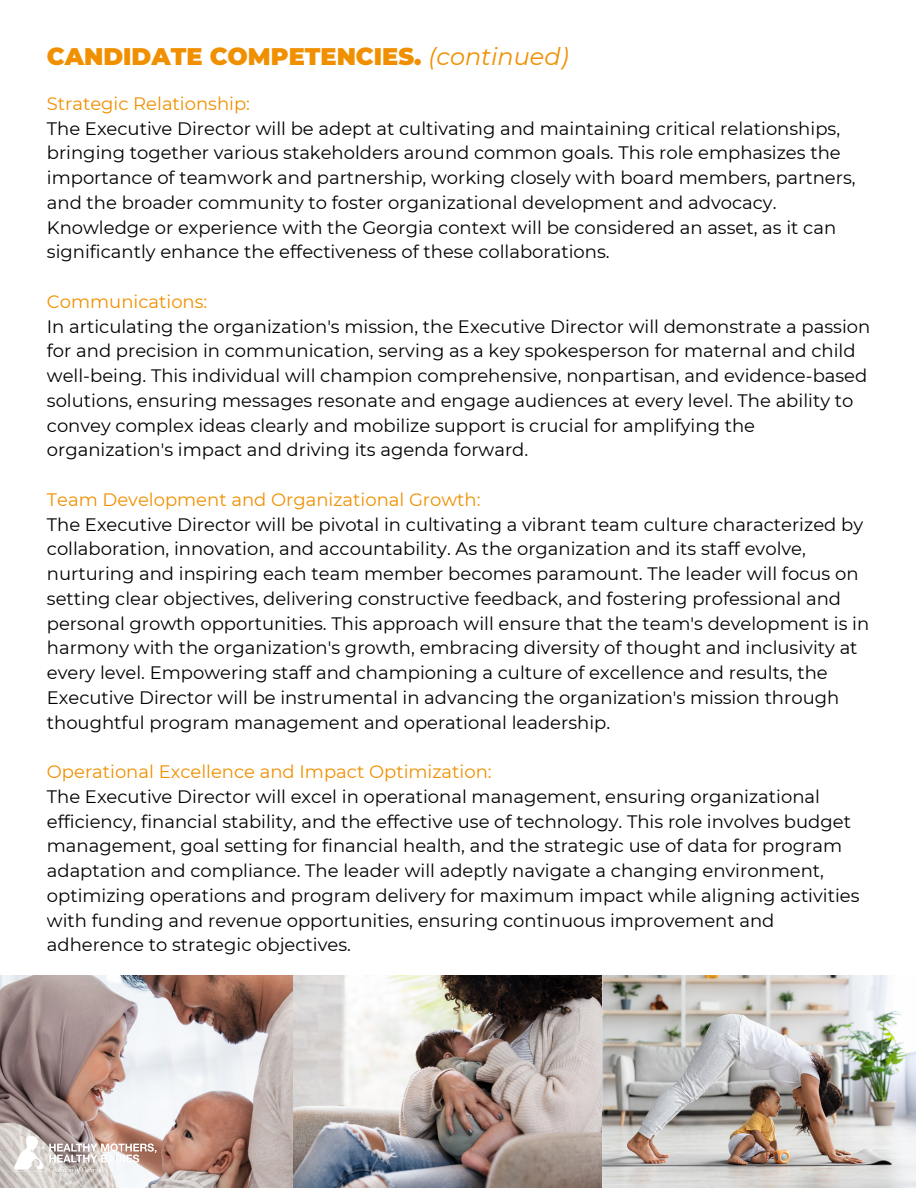
<style>
.page{position:relative;width:918px;height:1188px;background:#fff}
.page>*{position:absolute;margin:0;border:0;box-sizing:border-box;transform-origin:0 0}
.t1{font:900 24px "Montserrat";color:#f09000}
.t2{font:18px/24.8px "Montserrat";color:#000}
.t3{font:18px "Montserrat";color:#f09000}
.s1{font-weight:400;font-style:italic}
</style>
<div class="page">
<img style="left:0;top:975px;width:294px;height:213px">
<img style="left:294px;top:975px;width:622px;height:213px">
<img style="left:13px;top:1119px;width:144px;height:69px">
<h1 class="t1" style="left:47px;top:41px;width:523px">CANDIDATE COMPETENCIES. <span class="s1">(continued)</span></h1>
<p class="t3" style="left:47px;top:93px;width:205px">Strategic Relationship:</p>
<p class="t2" style="left:47px;top:116px;width:810px">The Executive Director will be adept at cultivating and maintaining critical relationships, bringing together various stakeholders around common goals. This role emphasizes the importance of teamwork and partnership, working closely with board members, partners, and the broader community to foster organizational development and advocacy.<br>Knowledge or experience with the Georgia context will be considered an asset, as it can significantly enhance the effectiveness of these collaborations.</p>
<p class="t3" style="left:47px;top:291px;width:162px">Communications:</p>
<p class="t2" style="left:47px;top:314px;width:825px">In articulating the organization's mission, the Executive Director will demonstrate a passion for and precision in communication, serving as a key spokesperson for maternal and child well-being. This individual will champion comprehensive, nonpartisan, and evidence-based solutions, ensuring messages resonate and engage audiences at every level. The ability to convey complex ideas clearly and mobilize support is crucial for amplifying the organization's impact and driving its agenda forward.</p>
<p class="t3" style="left:47px;top:489px;width:435px">Team Development and Organizational Growth:</p>
<p class="t2" style="left:47px;top:512px;width:824px">The Executive Director will be pivotal in cultivating a vibrant team culture characterized by collaboration, innovation, and accountability. As the organization and its staff evolve, nurturing and inspiring each team member becomes paramount. The leader will focus on setting clear objectives, delivering constructive feedback, and fostering professional and personal growth opportunities. This approach will ensure that the team's development is in harmony with the organization's growth, embracing diversity of thought and inclusivity at every level. Empowering staff and championing a culture of excellence and results, the Executive Director will be instrumental in advancing the organization's mission through thoughtful program management and operational leadership.</p>
<p class="t3" style="left:47px;top:761px;width:446px">Operational Excellence and Impact Optimization:</p>
<p class="t2" style="left:47px;top:784px;width:814px">The Executive Director will excel in operational management, ensuring organizational efficiency, financial stability, and the effective use of technology. This role involves budget management, goal setting for financial health, and the strategic use of data for program adaptation and compliance. The leader will adeptly navigate a changing environment, optimizing operations and program delivery for maximum impact while aligning activities with funding and revenue opportunities, ensuring continuous improvement and adherence to strategic objectives.</p>
</div>
